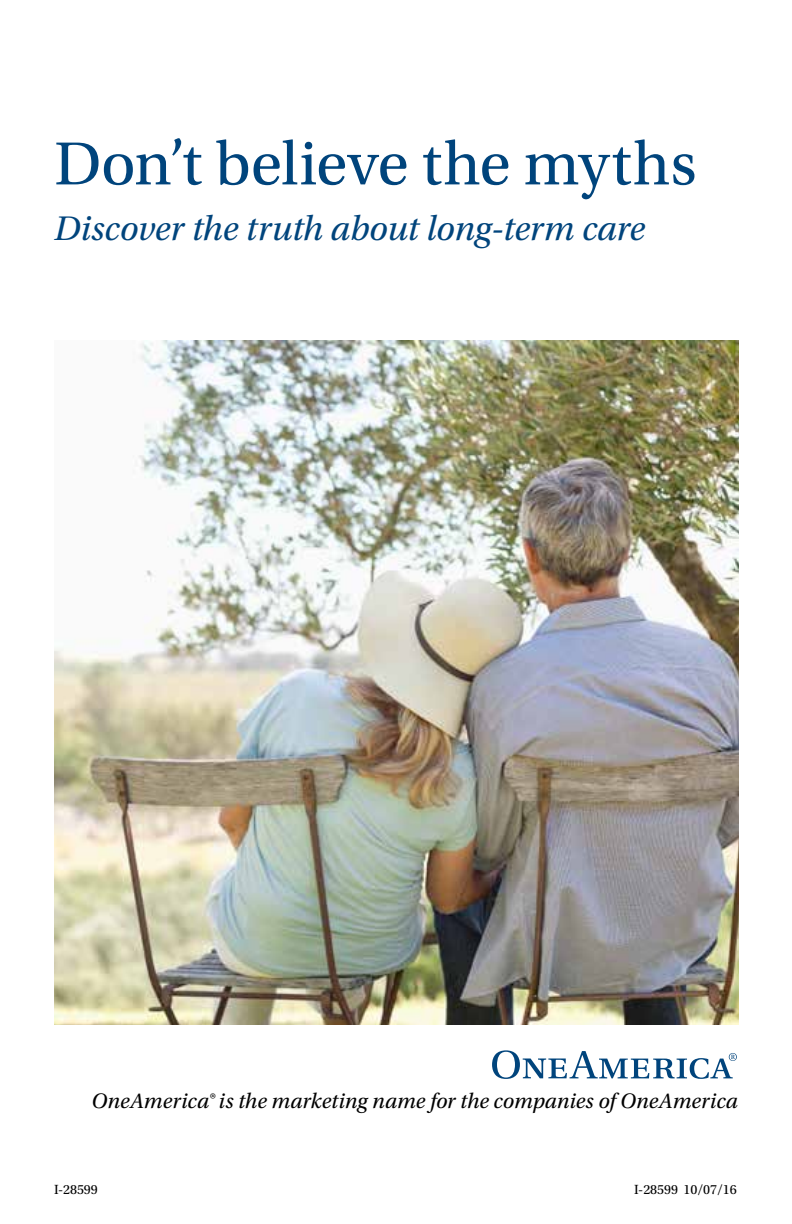
<style>
.page{position:relative;width:792px;height:1224px;background:#fff}
.page>*{position:absolute;margin:0;border:0;box-sizing:border-box;transform-origin:0 0}
.t1{font:64px "Utopia Std";letter-spacing:-.005em;color:#00447c}
.t2{font:italic 36px "Utopia Std";color:#00447c}
.t3{font:italic 22px "Utopia Std";letter-spacing:.01em;color:#000}
.t4{font:14px "Utopia Std";letter-spacing:-.005em;color:#000}
</style>
<div class="page">
<img style="left:54px;top:341px;width:684px;height:684px">
<svg style="left:492px;top:1050px;width:245px;height:29px"></svg>
<h1 class="t1" style="left:54px;top:129px;width:644px">Don’t believe the myths</h1>
<h2 class="t2" style="left:54px;top:209px;width:592px">Discover the truth about long-term care</h2>
<p class="t3" style="left:91px;top:1089px;width:648px">OneAmerica® is the marketing name for the companies of OneAmerica</p>
<p class="t4" style="left:54px;top:1182px;width:45px">I-28599</p>
<p class="t4" style="left:634px;top:1182px;width:104px">I-28599 10/07/16</p>
</div>
